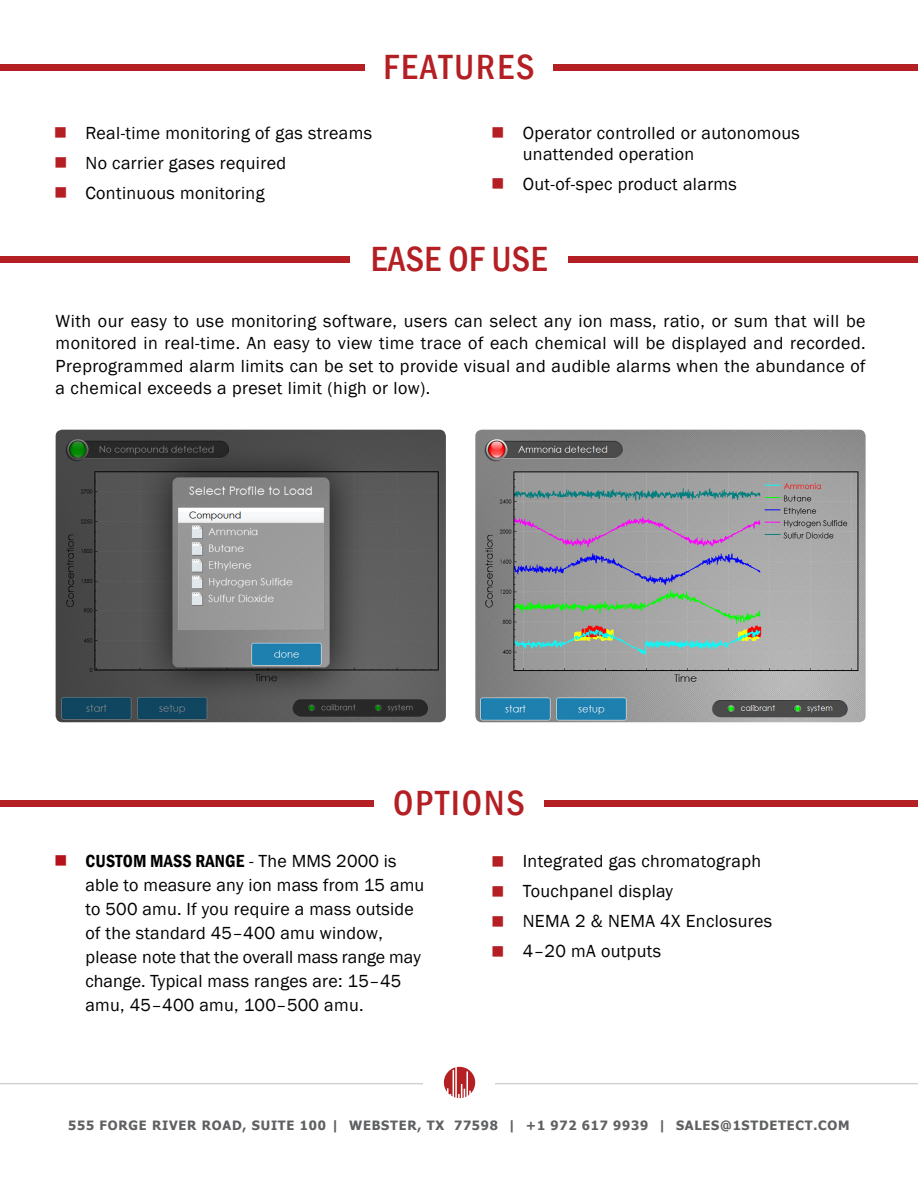
<style>
.page{position:relative;width:918px;height:1188px;background:#fff}
.page>*{position:absolute;margin:0;border:0;box-sizing:border-box;transform-origin:0 0}
.t1{font:500 condensed 36px "Franklin Gothic";letter-spacing:.06em;color:#b41f23}
.t2{font:500 condensed 36px "Franklin Gothic";letter-spacing:.01em;color:#b41f23}
.Square_Bullet_List{font:18px/24px "Franklin Gothic";letter-spacing:.02em;color:#000;text-align:justify}
.t3{font:700 12.9px "Tahoma";letter-spacing:.06em;color:#5f6062}
.s1{color:#b41f23}
.s2{color:#b5121b}
.s3{font-weight:600;font-stretch:condensed}
</style>
<div class="page">
<hr style="left:0;top:1083px;width:918px;height:1px;background:#d1d2d4">
<div style="left:423px;top:1057px;width:72px;height:52px;background:#fff"></div>
<svg style="left:444px;top:1067px;width:31px;height:31px"></svg>
<div style="left:0;top:65px;width:365px;height:6px;background:#b41f23"></div>
<div style="left:0;top:256px;width:350px;height:7px;background:#b41f23"></div>
<div style="left:553px;top:65px;width:365px;height:6px;background:#b41f23"></div>
<div style="left:568px;top:256px;width:350px;height:7px;background:#b41f23"></div>
<img style="left:56px;top:430px;width:390px;height:292px">
<img style="left:475px;top:430px;width:391px;height:292px">
<div style="left:0;top:800px;width:374px;height:7px;background:#b41f23"></div>
<div style="left:545px;top:800px;width:373px;height:7px;background:#b41f23"></div>
<p class="t1" style="left:384px;top:44px;width:152px">FEATURES</p>
<p class="Square_Bullet_List" style="left:54px;top:121px;width:320px"><span class="s1">■</span> Real-time monitoring of gas streams</p>
<p class="Square_Bullet_List" style="left:54px;top:151px;width:234px"><span class="s1">■</span> No carrier gases required</p>
<p class="Square_Bullet_List" style="left:54px;top:181px;width:212px"><span class="s1">■</span> Continuous monitoring</p>
<p class="Square_Bullet_List" style="left:491px;top:121px;width:310px"><span class="s1">■</span> Operator controlled or autonomous</p>
<p class="Square_Bullet_List" style="left:523px;top:142px;width:173px">unattended operation</p>
<p class="Square_Bullet_List" style="left:491px;top:172px;width:247px"><span class="s1">■</span> Out-of-spec product alarms</p>
<p class="t2" style="left:371px;top:235px;width:178px">EASE OF USE</p>
<p class="Square_Bullet_List" style="left:56px;top:310px;width:812px;line-height:22.5px">With our easy to use monitoring software, users can select any ion mass, ratio, or sum that will be monitored in real-time. An easy to view time trace of each chemical will be displayed and recorded.<br>Preprogrammed alarm limits can be set to provide visual and audible alarms when the abundance of a chemical exceeds a preset limit (high or low).</p>
<p class="t1" style="left:393px;top:779px;width:133px">OPTIONS</p>
<p class="Square_Bullet_List" style="left:86px;top:850px;width:340px;text-align:left;text-indent:-31px"><span class="s2">■</span> <span class="s3">CUSTOM MASS RANGE</span> - The MMS 2000 is able to measure any ion mass from 15 amu to 500 amu. If you require a mass outside of the standard 45–400 amu window, please note that the overall mass range may change. Typical mass ranges are: 15–45 amu, 45–400 amu, 100–500 amu.</p>
<p class="Square_Bullet_List" style="left:491px;top:850px;width:271px"><span class="s1">■</span> Integrated gas chromatograph</p>
<p class="Square_Bullet_List" style="left:491px;top:880px;width:183px"><span class="s1">■</span> Touchpanel display</p>
<p class="Square_Bullet_List" style="left:491px;top:910px;width:282px"><span class="s1">■</span> NEMA 2 &amp; NEMA 4X Enclosures</p>
<p class="Square_Bullet_List" style="left:491px;top:940px;width:171px"><span class="s1">■</span> 4–20 mA outputs</p>
<p class="t3" style="left:68px;top:1116px;width:783px">555 FORGE RIVER ROAD, SUITE 100 | WEBSTER, TX 77598 | +1 972 617 9939 | SALES@1STDETECT.COM</p>
</div>
